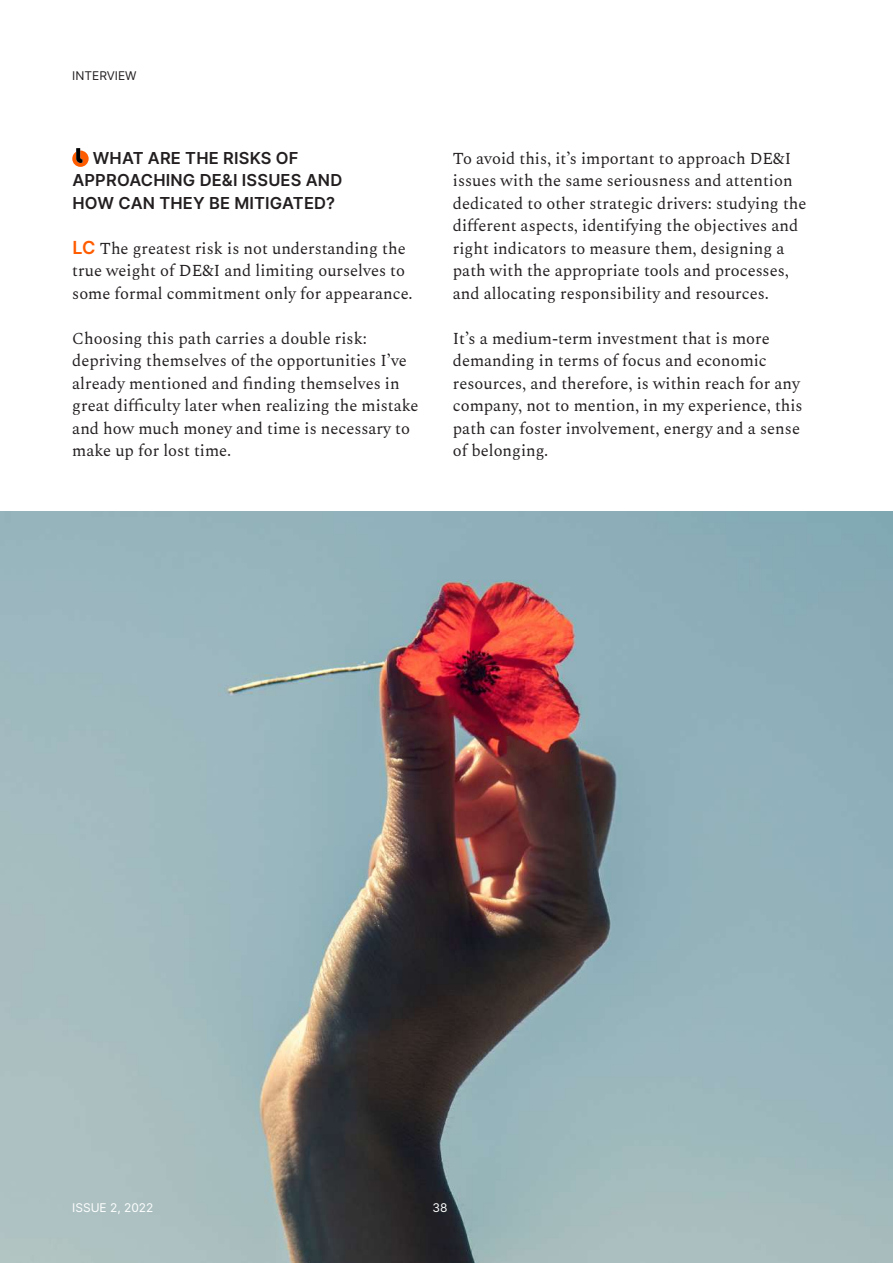
<style>
.page{position:relative;width:893px;height:1263px;background:#fff}
.page>*{position:absolute;margin:0;border:0;box-sizing:border-box;transform-origin:0 0}
.t1{font:16.5px/22.5px "Spectral";color:#231f20}
.t2{font:600 16.5px/22.5px "Inter";letter-spacing:.01em;color:#231f20}
.t3{font:12px "Inter";color:#fff}
.t4{font:12px "Inter";color:#231f20}
.s1{font-family:"Inter";font-weight:600;font-size:18px;color:#ff5c00}
</style>
<div class="page">
<img style="left:0;top:512px;width:893px;height:751px">
<svg style="left:72px;top:148px;width:17px;height:19px"></svg>
<p class="t4" style="left:72px;top:67px;width:66px">INTERVIEW</p>
<p class="t2" style="left:72px;top:146px;width:271px;text-indent:20px">WHAT ARE THE RISKS OF<br>APPROACHING DE&amp;I ISSUES AND<br>HOW CAN THEY BE MITIGATED?</p>
<p class="t1" style="left:72px;top:236px;width:342px"><span class="s1">LC</span> The greatest risk is not understanding the true weight of DE&amp;I and limiting ourselves to some formal commitment only for appearance.</p>
<p class="t1" style="left:72px;top:326px;width:348px">Choosing this path carries a double risk: depriving themselves of the opportunities I’ve already mentioned and finding themselves in great difficulty later when realizing the mistake and how much money and time is necessary to make up for lost time.</p>
<p class="t1" style="left:453px;top:146px;width:355px">To avoid this, it’s important to approach DE&amp;I issues with the same seriousness and attention dedicated to other strategic drivers: studying the different aspects, identifying the objectives and right indicators to measure them, designing a path with the appropriate tools and processes, and allocating responsibility and resources.</p>
<p class="t1" style="left:453px;top:326px;width:351px">It’s a medium-term investment that is more demanding in terms of focus and economic resources, and therefore, is within reach for any company, not to mention, in my experience, this path can foster involvement, energy and a sense of belonging.</p>
<p class="t3" style="left:72px;top:1199px;width:83px">ISSUE 2, 2022</p>
<p class="t3" style="left:433px;top:1199px;width:17px">38</p>
</div>
